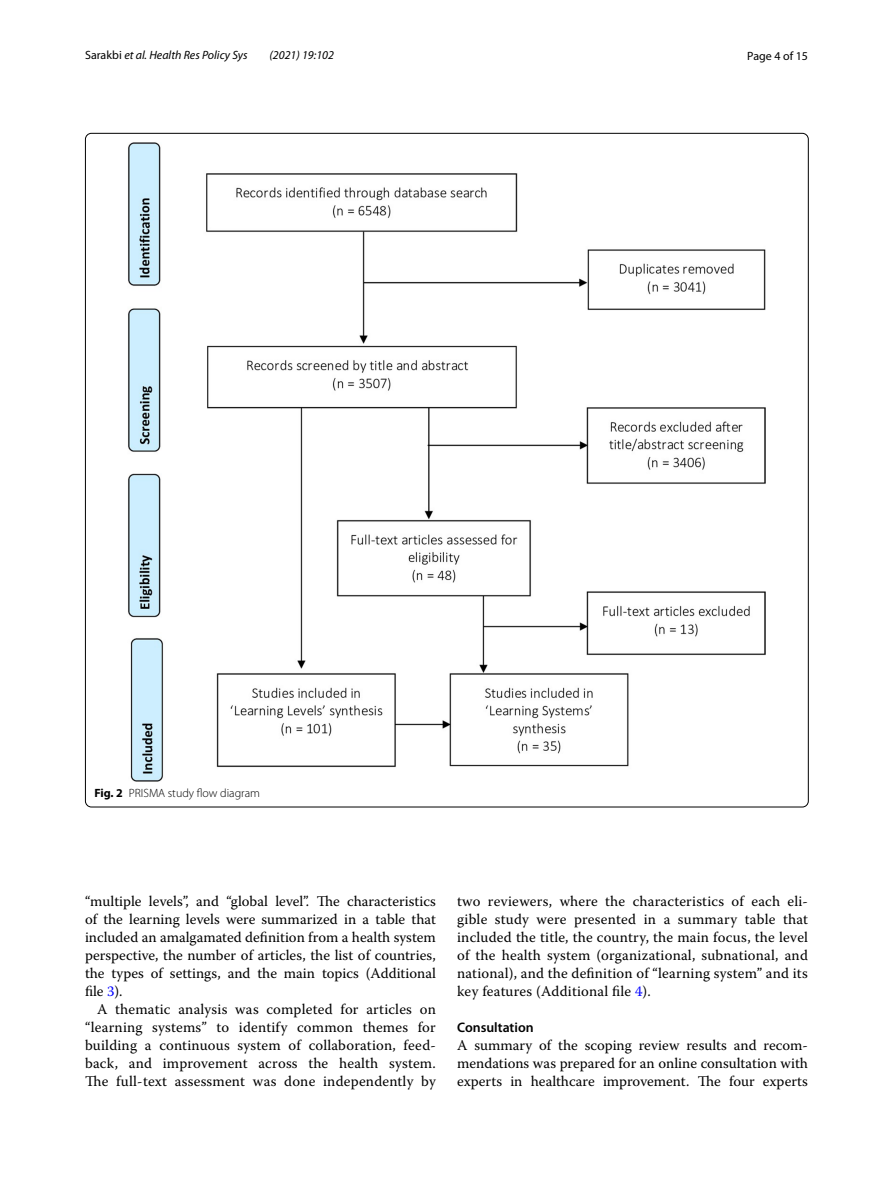
<style>
.page{position:relative;width:893px;height:1187px;background:#fff}
.page>*{position:absolute;margin:0;border:0;box-sizing:border-box;transform-origin:0 0}
.t1{font:14.7px/18px "Warnock Pro";letter-spacing:.01em;color:#000;text-align:justify}
.t2{font:600 13.8px "Myriad Pro";color:#000}
.t3{font:italic 12px "Myriad Pro";color:#000}
.t4{font:300 12px "Myriad Pro";color:#000}
.t5{font:12px "Myriad Pro";color:#000}
.s1{font-style:normal}
.s2{font-weight:700}
.s3{color:#00f}
</style>
<div class="page">
<img style="left:128px;top:142px;width:638px;height:639px">
<p class="t3" style="left:85px;top:48px;width:164px"><span class="s1">Sarakbi</span> et al. Health Res Policy Sys</p>
<p class="t3" style="left:269px;top:48px;width:66px">(2021) 19:102</p>
<p class="t5" style="left:747px;top:48px;width:62px">Page 4 of 15</p>
<p class="t4" style="left:94px;top:786px;width:167px"><span class="s2">Fig. 2</span> PRISMA study flow diagram</p>
<p class="t1" style="left:85px;top:892px;width:352px">“multiple levels”, and “global level”. The characteristics of the learning levels were summarized in a table that included an amalgamated definition from a health system perspective, the number of articles, the list of countries, the types of settings, and the main topics (Additional file <span class="s3">3</span>).</p>
<p class="t1" style="left:85px;top:1000px;width:352px;text-indent:12px">A thematic analysis was completed for articles on “learning systems” to identify common themes for building a continuous system of collaboration, feed&shy;back, and improvement across the health system.<br>The full-text assessment was done independently by</p>
<p class="t1" style="left:457px;top:892px;width:352px">two reviewers, where the characteristics of each eli&shy;gible study were presented in a summary table that included the title, the country, the main focus, the level of the health system (organizational, subnational, and national), and the definition of “learning system” and its key features (Additional file <span class="s3">4</span>).</p>
<p class="t2" style="left:457px;top:1018px;width:78px">Consultation</p>
<p class="t1" style="left:457px;top:1036px;width:352px">A summary of the scoping review results and recom&shy;mendations was prepared for an online consultation with experts in healthcare improvement. The four experts</p>
</div>
